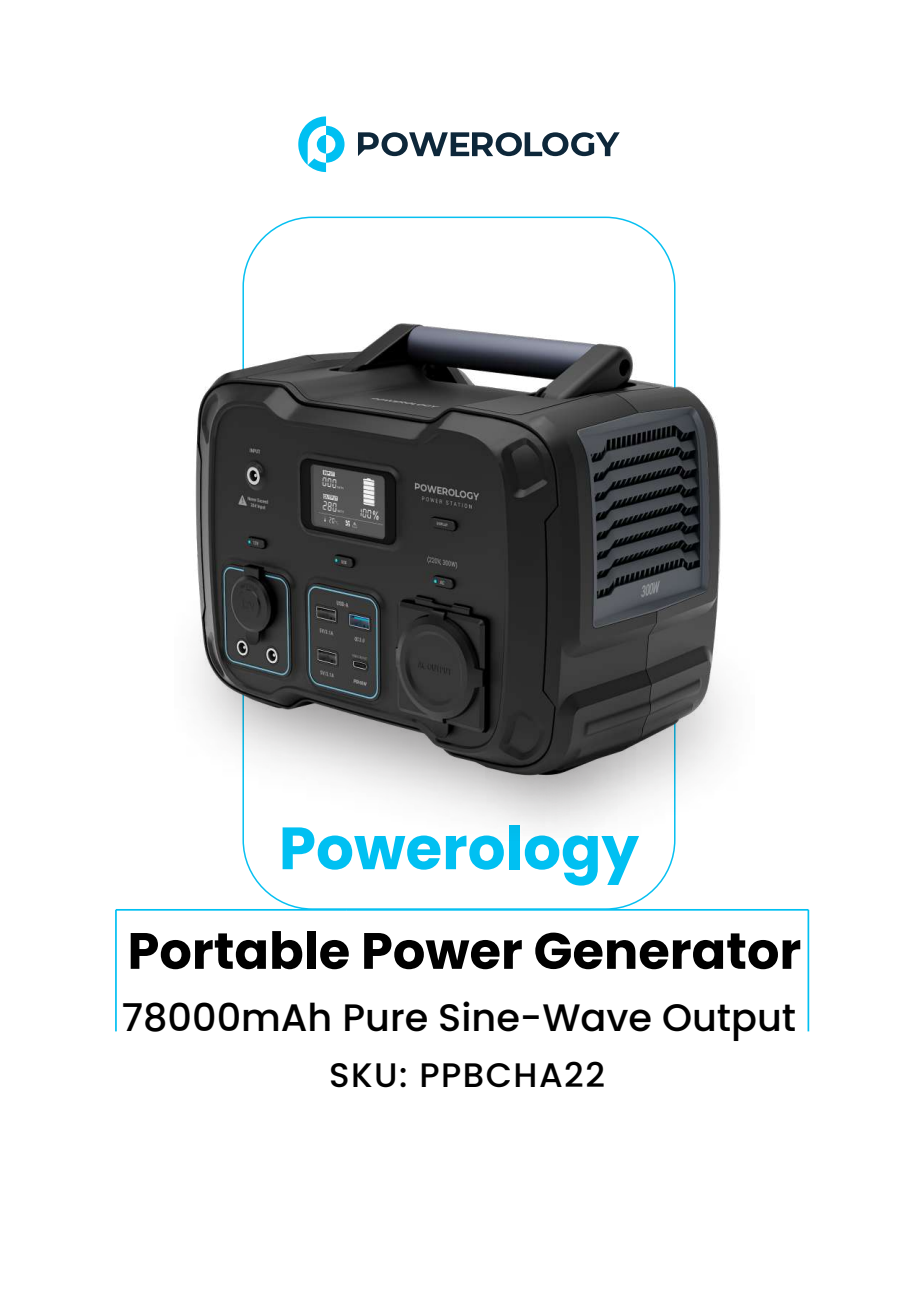
<style>
.page{position:relative;width:918px;height:1300px;background:#fff}
.page>*{position:absolute;margin:0;border:0;box-sizing:border-box;transform-origin:0 0}
.t1{font:700 59.55px "Poppins";color:#00c0f2}
.t2{font:700 51px "Poppins";color:#000}
.t3{font:500 38.25px "Poppins";color:#000}
.t4{font:500 34.05px "Poppins";letter-spacing:.045em;color:#000}
</style>
<div class="page">
<svg style="left:298px;top:116px;width:47px;height:56px"></svg>
<svg style="left:358px;top:132px;width:262px;height:24px"></svg>
<hr style="left:116px;top:909px;width:230px;height:2px;background:#00c0f2">
<hr style="left:115px;top:910px;width:2px;height:121px;background:#00c0f2">
<hr style="left:346px;top:909px;width:462px;height:2px;background:#00c0f2">
<hr style="left:808px;top:910px;width:1px;height:121px;background:#00c0f2">
<img style="left:194px;top:226px;width:532px;height:647px">
<h1 class="t1" style="left:279px;top:814px;width:362px">Powerology</h1>
<h2 class="t2" style="left:128px;top:921px;width:675px">Portable Power Generator</h2>
<p class="t3" style="left:122px;top:995px;width:676px">78000mAh Pure Sine-Wave Output</p>
<p class="t4" style="left:329px;top:1055px;width:277px">SKU: PPBCHA22</p>
</div>
